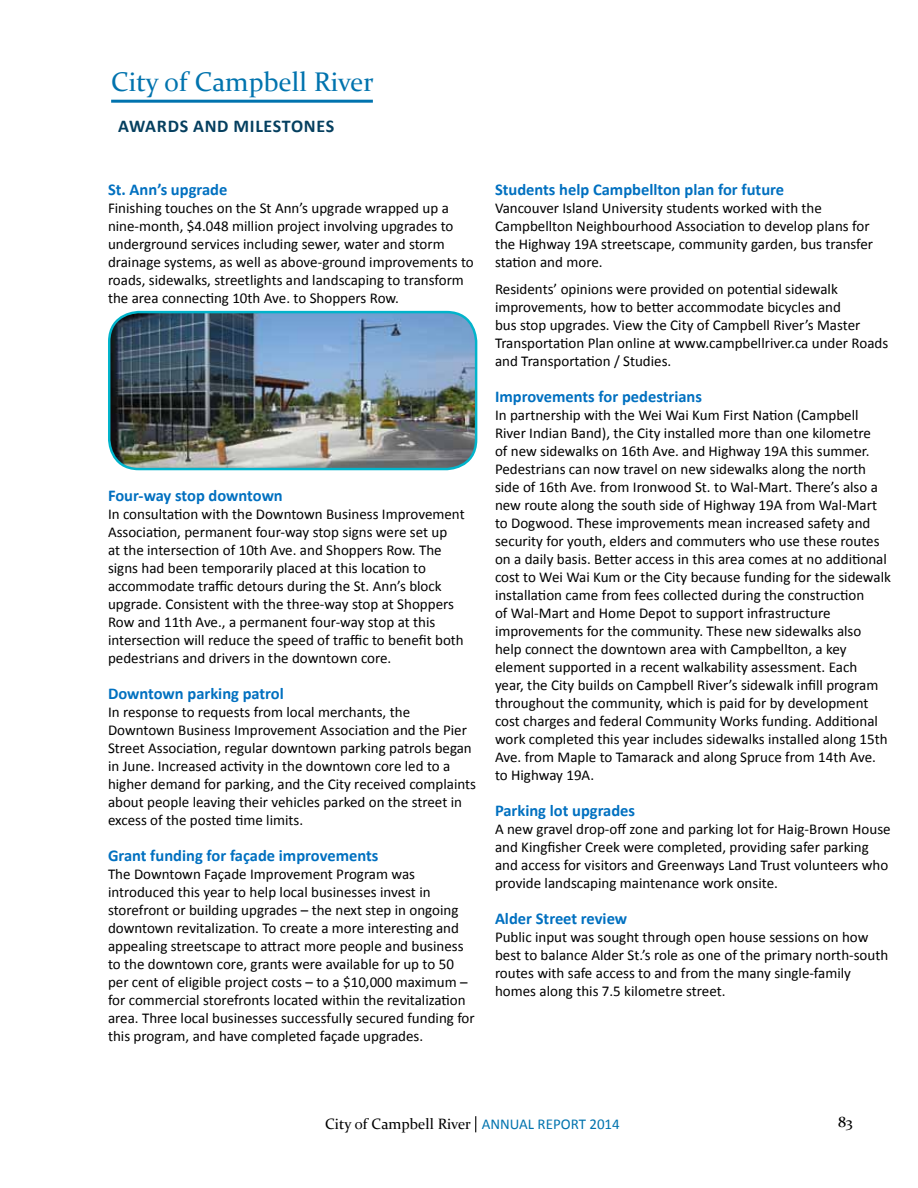
<style>
.page{position:relative;width:918px;height:1188px;background:#fff}
.page>*{position:absolute;margin:0;border:0;box-sizing:border-box;transform-origin:0 0}
.t1{font:27px "Constantia";color:#0073ae}
.t2{font:700 18px "Calibri";letter-spacing:.04em;color:#053f5f}
.t3{font:700 16.5px "Calibri";color:#0070c0}
.t4{font:15px/18px "Calibri";color:#000}
.t5{font:15px "Constantia";color:#000}
.s1{font-family:"Calibri";color:#0073ae}
</style>
<div class="page">
<svg style="left:475px;top:1116px;width:2px;height:17px"></svg>
<hr style="left:111px;top:100px;width:262px;height:3px;background:#0073ae">
<img style="left:109px;top:312px;width:367px;height:157px">
<div style="left:108px;top:311px;width:369px;height:159px;border:2px solid #01b4cb;border-radius:30px"></div>
<h1 class="t1" style="left:111px;top:63px;width:264px">City of Campbell River</h1>
<p class="t2" style="left:118px;top:115px;width:88px">aWARDS and</p>
<p class="t2" style="left:233px;top:115px;width:11px">milestones</p>
<p class="t3" style="left:108px;top:179px;width:121px">St. Ann’s upgrade</p>
<p class="t4" style="left:108px;top:199px;width:367px">Finishing touches on the St Ann’s upgrade wrapped up a nine-month, $4.048 million project involving upgrades to underground services including sewer, water and storm drainage systems, as well as above-ground improvements to roads, sidewalks, streetlights and landscaping to transform the area connecting 10th Ave. to Shoppers Row.</p>
<p class="t3" style="left:108px;top:485px;width:176px">Four-way stop downtown</p>
<p class="t4" style="left:108px;top:505px;width:358px">In consultation with the Downtown Business Improvement Association, permanent four-way stop signs were set up<br>at the intersection of 10th Ave. and Shoppers Row. The signs had been temporarily placed at this location to accommodate traffic detours during the St. Ann’s block upgrade. Consistent with the three-way stop at Shoppers Row and 11th Ave., a permanent four-way stop at this intersection will reduce the speed of traffic to benefit both pedestrians and drivers in the downtown core.</p>
<p class="t3" style="left:108px;top:683px;width:177px">Downtown parking patrol</p>
<p class="t4" style="left:108px;top:703px;width:370px">In response to requests from local merchants, the Downtown Business Improvement Association and the Pier Street Association, regular downtown parking patrols began in June. Increased activity in the downtown core led to a higher demand for parking, and the City received complaints about people leaving their vehicles parked on the street in excess of the posted time limits.</p>
<p class="t3" style="left:108px;top:845px;width:272px">Grant funding for façade improvements</p>
<p class="t4" style="left:108px;top:865px;width:368px">The Downtown Façade Improvement Program was introduced this year to help local businesses invest in storefront or building upgrades – the next step in ongoing downtown revitalization. To create a more interesting and appealing streetscape to attract more people and business to the downtown core, grants were available for up to 50 per cent of eligible project costs – to a $10,000 maximum – for commercial storefronts located within the revitalization area. Three local businesses successfully secured funding for this program, and have completed façade upgrades.</p>
<p class="t3" style="left:495px;top:179px;width:291px">Students help Campbellton plan for future</p>
<p class="t4" style="left:495px;top:199px;width:380px">Vancouver Island University students worked with the Campbellton Neighbourhood Association to develop plans for the Highway 19A streetscape, community garden, bus transfer station and more.</p>
<p class="t4" style="left:495px;top:280px;width:395px">Residents’ opinions were provided on potential sidewalk improvements, how to better accommodate bicycles and<br>bus stop upgrades. View the City of Campbell River’s Master Transportation Plan online at www.campbellriver.ca under Roads and Transportation / Studies.</p>
<p class="t3" style="left:495px;top:386px;width:208px">Improvements for pedestrians</p>
<p class="t4" style="left:495px;top:406px;width:397px">In partnership with the Wei Wai Kum First Nation (Campbell River Indian Band), the City installed more than one kilometre<br>of new sidewalks on 16th Ave. and Highway 19A this summer.<br>Pedestrians can now travel on new sidewalks along the north side of 16th Ave. from Ironwood St. to Wal-Mart. There’s also a new route along the south side of Highway 19A from Wal-Mart to Dogwood. These improvements mean increased safety and security for youth, elders and commuters who use these routes on a daily basis. Better access in this area comes at no additional cost to Wei Wai Kum or the City because funding for the sidewalk installation came from fees collected during the construction<br>of Wal-Mart and Home Depot to support infrastructure improvements for the community. These new sidewalks also help connect the downtown area with Campbellton, a key element supported in a recent walkability assessment. Each<br>year, the City builds on Campbell River’s sidewalk infill program throughout the community, which is paid for by development cost charges and federal Community Works funding. Additional work completed this year includes sidewalks installed along 15th Ave. from Maple to Tamarack and along Spruce from 14th Ave. to Highway 19A.</p>
<p class="t3" style="left:495px;top:800px;width:142px">Parking lot upgrades</p>
<p class="t4" style="left:495px;top:820px;width:397px">A new gravel drop-off zone and parking lot for Haig-Brown House and Kingfisher Creek were completed, providing safer parking and access for visitors and Greenways Land Trust volunteers who provide landscaping maintenance work onsite.</p>
<p class="t3" style="left:495px;top:908px;width:134px">Alder Street review</p>
<p class="t4" style="left:495px;top:928px;width:395px">Public input was sought through open house sessions on how best to balance Alder St.’s role as one of the primary north-south routes with safe access to and from the many single-family homes along this 7.5 kilometre street.</p>
<p class="t5" style="left:325px;top:1114px;width:296px">City of Campbell River <span class="s1">ANNUAL REPORT 2014</span></p>
<p class="t5" style="left:838px;top:1112px;width:16px">83</p>
</div>
